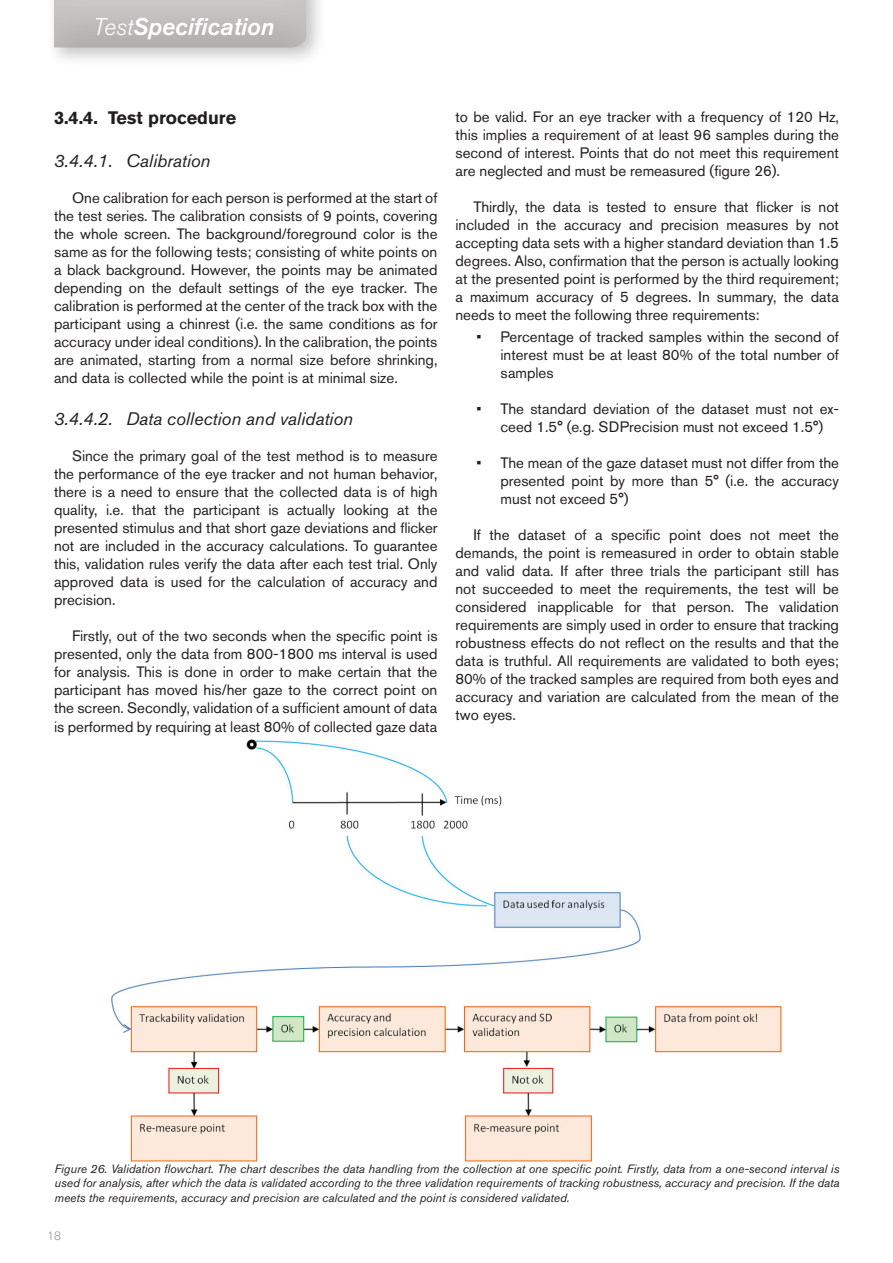
<style>
.page{position:relative;width:893px;height:1263px;background:#fff}
.page>*{position:absolute;margin:0;border:0;box-sizing:border-box;transform-origin:0 0}
.t1{font:italic 500 24px "Akzidenz Grotesk BE";color:#fff}
.t2{font:italic 18px "Akzidenz Grotesk BE";color:#231f20}
.t3{font:700 18px "Akzidenz Grotesk BE";color:#231f20}
.t4{font:15px/18px "Akzidenz Grotesk BE";color:#231f20;text-align:justify}
.t5{font:italic 12px/14.4px "Akzidenz Grotesk BE";color:#231f20;text-align:justify}
.t6{font:300 12px "Akzidenz Grotesk BE";color:#939598}
.s1{font-weight:300}
</style>
<div class="page">
<div style="left:46px;top:0;width:281px;height:68px;background:#231f20;opacity:.27"></div>
<div style="left:53px;top:0;width:255px;height:48px;background:#231f20;opacity:.27"></div>
<img style="left:111px;top:739px;width:671px;height:422px">
<h1 class="t1" style="left:93px;top:13px;width:183px"><span class="s1">Test</span>Specification</h1>
<p class="t3" style="left:54px;top:108px;width:184px">3.4.4. Test procedure</p>
<p class="t2" style="left:54px;top:150px;width:158px">3.4.4.1. Calibration</p>
<p class="t4" style="left:54px;top:188px;width:385px;text-indent:18px">One calibration for each person is performed at the start of the test series. The calibration consists of 9 points, covering the whole screen. The background/foreground color is the same as for the following tests; consisting of white points on a black background. However, the points may be animated depending on the default settings of the eye tracker. The calibration is performed at the center of the track box with the participant using a chinrest (i.e. the same conditions as for accuracy under ideal conditions). In the calibration, the points are animated, starting from a normal size before shrinking, and data is collected while the point is at minimal size.</p>
<p class="t2" style="left:54px;top:408px;width:300px">3.4.4.2. Data collection and validation</p>
<p class="t4" style="left:54px;top:447px;width:385px;text-indent:18px">Since the primary goal of the test method is to measure the performance of the eye tracker and not human behavior, there is a need to ensure that the collected data is of high quality, i.e. that the participant is actually looking at the presented stimulus and that short gaze deviations and flicker not are included in the accuracy calculations. To guarantee this, validation rules verify the data after each test trial. Only approved data is used for the calculation of accuracy and precision.</p>
<p class="t4" style="left:54px;top:627px;width:385px;text-indent:18px">Firstly, out of the two seconds when the specific point is presented, only the data from 800-1800 ms interval is used for analysis. This is done in order to make certain that the participant has moved his/her gaze to the correct point on the screen. Secondly, validation of a sufficient amount of data is performed by requiring at least 80% of collected gaze data</p>
<p class="t4" style="left:455px;top:108px;width:385px">to be valid. For an eye tracker with a frequency of 120 Hz, this implies a requirement of at least 96 samples during the second of interest. Points that do not meet this requirement are neglected and must be remeasured (figure 26).</p>
<p class="t4" style="left:455px;top:198px;width:385px;text-indent:18px">Thirdly, the data is tested to ensure that flicker is not included in the accuracy and precision measures by not accepting data sets with a higher standard deviation than 1.5 degrees. Also, confirmation that the person is actually looking at the presented point is performed by the third requirement; a maximum accuracy of 5 degrees. In summary, the data needs to meet the following three requirements:</p>
<p class="t4" style="left:500px;top:328px;width:340px;text-indent:-24px">• Percentage of tracked samples within the second of interest must be at least 80% of the total number of samples</p>
<p class="t4" style="left:476px;top:400px;width:364px;text-align:center">• The standard deviation of the dataset must not ex&shy;ceed 1.5° (e.g. SDPrecision must not exceed 1.5°)</p>
<p class="t4" style="left:500px;top:454px;width:340px;text-indent:-24px">• The mean of the gaze dataset must not differ from the presented point by more than 5° (i.e. the accuracy must not exceed 5°)</p>
<p class="t4" style="left:455px;top:526px;width:385px;text-indent:18px">If the dataset of a specific point does not meet the demands, the point is remeasured in order to obtain stable and valid data. If after three trials the participant still has not succeeded to meet the requirements, the test will be considered inapplicable for that person. The validation requirements are simply used in order to ensure that tracking robustness effects do not reflect on the results and that the data is truthful. All requirements are validated to both eyes; 80% of the tracked samples are required from both eyes and accuracy and variation are calculated from the mean of the two eyes.</p>
<p class="t5" style="left:54px;top:1161px;width:786px">Figure 26. Validation flowchart. The chart describes the data handling from the collection at one specific point. Firstly, data from a one-second interval is used for analysis, after which the data is validated according to the three validation requirements of tracking robustness, accuracy and precision. If the data meets the requirements, accuracy and precision are calculated and the point is considered validated.</p>
<p class="t6" style="left:47px;top:1229px;width:15px">18</p>
</div>
